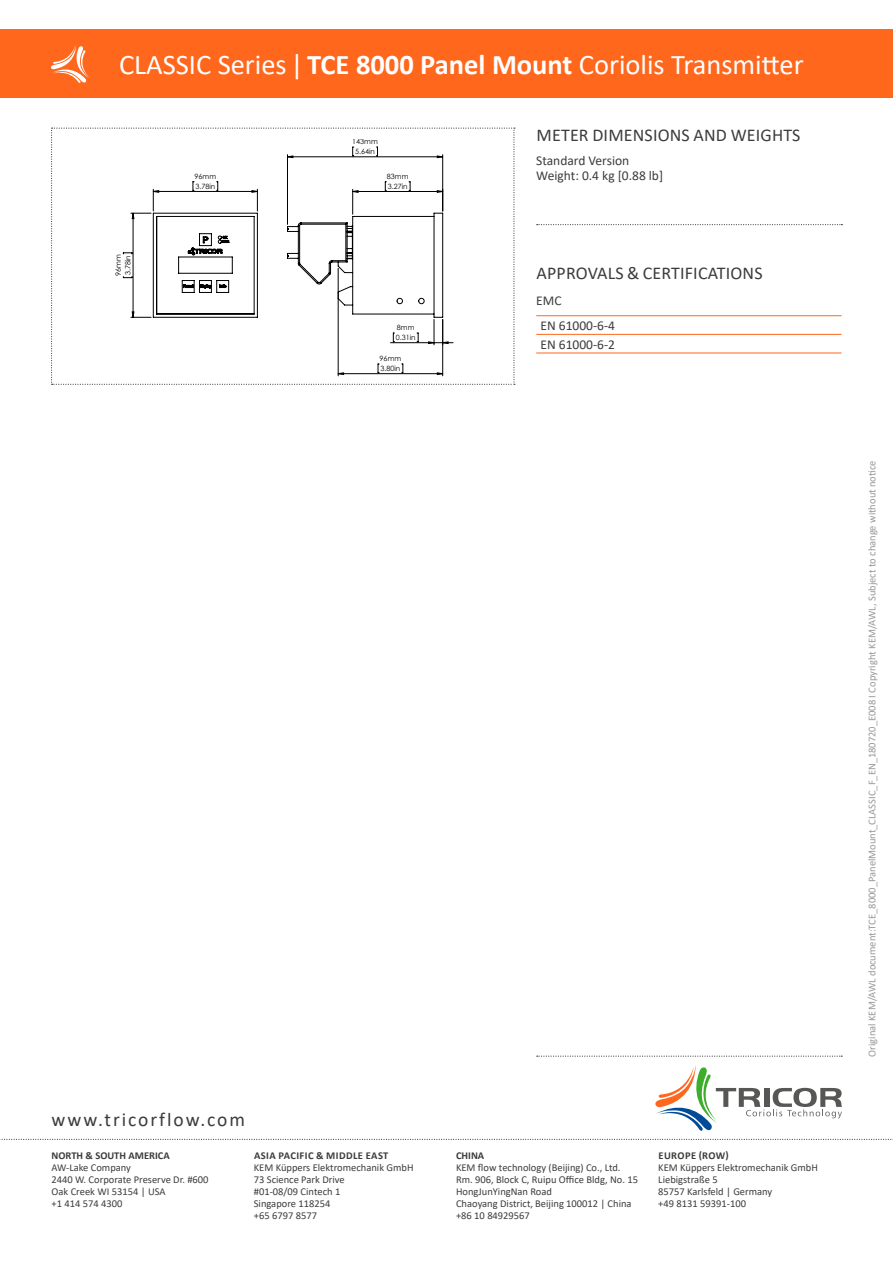
<style>
.page{position:relative;width:893px;height:1263px;background:#fff}
.page>*{position:absolute;margin:0;border:0;box-sizing:border-box;transform-origin:0 0}
.t1{font:28.5px "Calibri";color:#fff}
.t2{font:19.5px "Calibri";letter-spacing:.1em;color:#3c3c3b}
.TRICOR_Headline{font:18px "Calibri";letter-spacing:.01em;color:#3c3c3b}
.TRICOR_Text{font:13.5px/15px "Calibri";color:#3c3c3b}
.t3{font:10.5px/12px "Calibri";color:#3c3c3b}
.t4{font:10.5px "Calibri";color:#999898}
.t5{font:700 10.5px "Calibri";letter-spacing:.025em;color:#3c3c3b}
.t6{font:700 10.5px "Calibri";color:#3c3c3b}
.t7{font:7.2px/9.8px "Century Gothic";color:#000}
.s1{font-weight:700}
</style>
<div class="page">
<svg style="left:0;top:1139px;width:893px;height:1px"></svg>
<div style="left:0;top:30px;width:893px;height:68px;background:#ff671d"></div>
<svg style="left:51px;top:45px;width:38px;height:38px"></svg>
<svg style="left:655px;top:1065px;width:187px;height:66px"></svg>
<svg style="left:537px;top:1055px;width:305px;height:2px"></svg>
<svg style="left:537px;top:224px;width:305px;height:1px"></svg>
<hr style="left:536px;top:315px;width:306px;height:1px;background:#ff671d">
<hr style="left:536px;top:334px;width:306px;height:1px;background:#ff671d">
<hr style="left:536px;top:353px;width:306px;height:1px;background:#ff671d">
<svg style="left:51px;top:128px;width:464px;height:257px"></svg>
<h1 class="t1" style="left:119px;top:45px;width:686px">CLASSIC Series | <span class="s1">TCE 8000 Panel Mount</span> Coriolis Transmitter</h1>
<p class="t7" style="left:113px;top:276px;width:23px;rotate:-90deg">96mm<br>3.78in</p>
<p class="t7" style="left:195px;top:171px;width:23px">96mm<br>3.78in</p>
<p class="t7" style="left:352px;top:137px;width:27px;text-align:center">143mm<br>5.64in</p>
<p class="t7" style="left:387px;top:172px;width:23px">83mm<br>3.27in</p>
<p class="t7" style="left:396px;top:323px;width:21px">8mm<br>0.31in</p>
<p class="t7" style="left:380px;top:354px;width:23px">96mm<br>3.80in</p>
<p class="TRICOR_Headline" style="left:537px;top:123px;width:265px">METER DIMENSIONS AND WEIGHTS</p>
<p class="TRICOR_Text" style="left:536px;top:152px;width:128px">Standard Version<br>Weight: 0.4 kg [0.88 lb]</p>
<p class="TRICOR_Headline" style="left:537px;top:260px;width:228px">APPROVALS &amp; CERTIFICATIONS</p>
<p class="TRICOR_Text" style="left:536px;top:293px;width:27px">EMC</p>
<p class="TRICOR_Text" style="left:540px;top:318px;width:76px">EN 61000-6-4</p>
<p class="TRICOR_Text" style="left:540px;top:336px;width:76px">EN 61000-6-2</p>
<h2 class="t2" style="left:52px;top:1106px;width:195px">www.tricorflow.com</h2>
<p class="t6" style="left:52px;top:1148px;width:120px">NORTH &amp; SOUTH AMERICA</p>
<p class="t3" style="left:52px;top:1161px;width:158px">AW-Lake Company<br>2440 W. Corporate Preserve Dr. #600<br>Oak Creek WI 53154 | USA<br>+1 414 574 4300</p>
<p class="t5" style="left:254px;top:1148px;width:136px">ASIA PACIFIC &amp; MIDDLE EAST</p>
<p class="t3" style="left:254px;top:1161px;width:161px">KEM Küppers Elektromechanik GmbH<br>73 Science Park Drive<br>#01-08/09 Cintech 1<br>Singapore 118254<br>+65 6797 8577</p>
<p class="t5" style="left:456px;top:1148px;width:30px">CHINA</p>
<p class="t3" style="left:456px;top:1161px;width:184px">KEM flow technology (Beijing) Co., Ltd.<br>Rm. 906, Block C, Ruipu Office Bldg, No. 15<br>HongJunYingNan Road<br>Chaoyang District, Beijing 100012 | China +86 10 84929567</p>
<p class="t5" style="left:658px;top:1148px;width:72px">EUROPE (ROW)</p>
<p class="t3" style="left:658px;top:1161px;width:161px">KEM Küppers Elektromechanik GmbH<br>Liebigstraße 5<br>85757 Karlsfeld | Germany<br>+49 8131 59391-100</p>
<p class="t4" style="left:865px;top:1057px;width:598px;rotate:-90deg">Original KEM/AWL document:TCE_8000_PanelMount_CLASSIC_F_EN_180720_E008 I Copyright KEM/AWL, Subject to change without notice</p>
</div>
